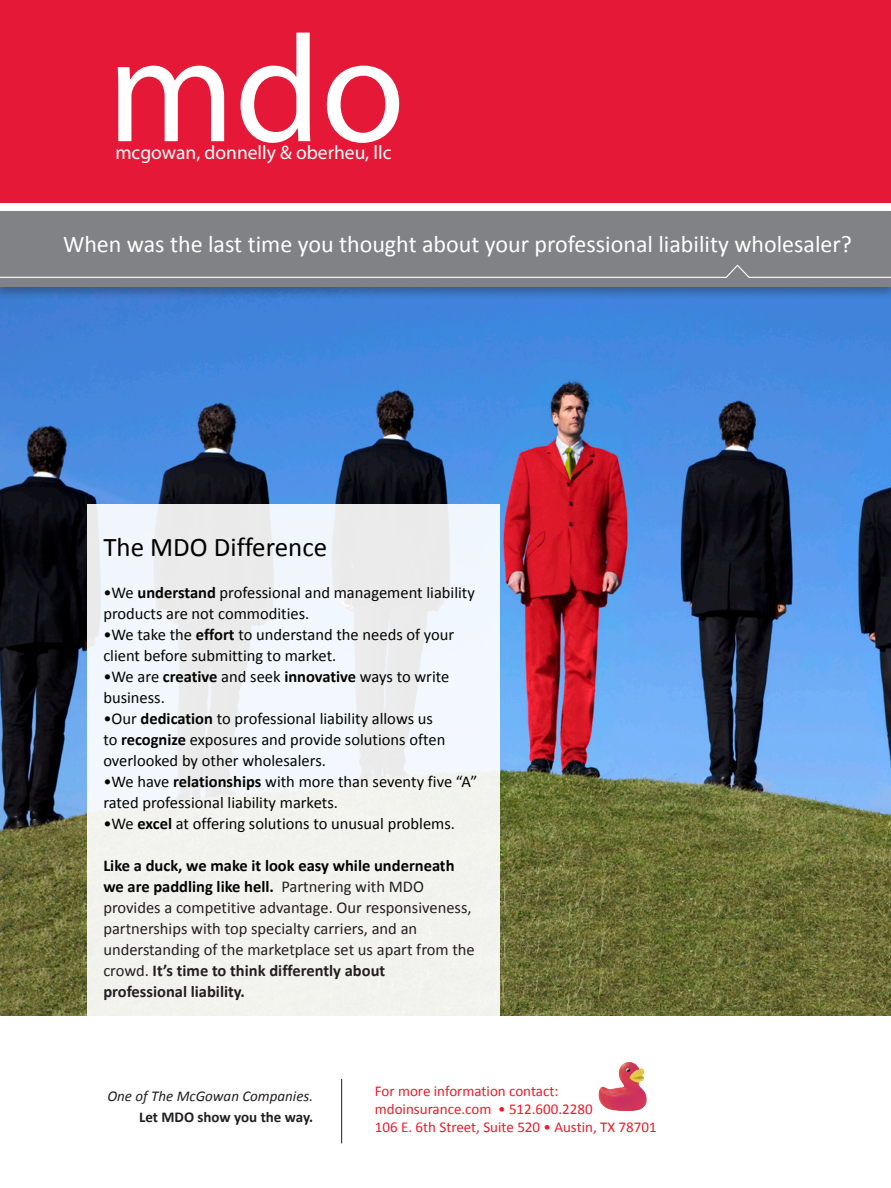
<style>
.page{position:relative;width:891px;height:1188px;background:#fff}
.page>*{position:absolute;margin:0;border:0;box-sizing:border-box;transform-origin:0 0}
.t1{font:153px "Myriad Pro";color:#fff}
.t2{font:27px "Calibri";color:#000}
.t3{font:24px "Calibri";color:#fff}
.t4{font:19.5px "Myriad Pro";color:#fff}
.t5{font:16.5px/21px "Calibri";color:#040503}
.t6{font:16.5px/21px "Calibri";color:#231f20}
.t7{font:700 16.5px "Calibri";color:#231f20}
.t8{font:15px "Calibri";color:#ed1b2c}
.t9{font:italic 15px "Calibri";color:#231f20}
.t10{font:700 15px "Calibri";color:#231f20}
.s1{font-weight:700}
.s2{font-weight:700;color:#040503}
</style>
<div class="page">
<img style="left:0;top:300px;width:891px;height:715px">
<div style="left:0;top:0;width:891px;height:202px;background:#e51937"></div>
<div style="left:87px;top:505px;width:413px;height:527px;background:linear-gradient(to right,#f1f3f3,#f1f3f3)"></div>
<div style="left:0;top:208px;width:891px;height:92px;background:#231f20;opacity:.35"></div>
<div style="left:0;top:211px;width:891px;height:76px;background:#808285"></div>
<svg style="left:0;top:264px;width:891px;height:14px"></svg>
<hr style="left:341px;top:1079px;width:1px;height:64px;background:#231f20">
<img style="left:598px;top:1062px;width:49px;height:50px">
<p class="t1" style="left:107px;top:-4px;width:299px">mdo</p>
<p class="t4" style="left:115px;top:140px;width:278px">mcgowan, donnelly &amp; oberheu, llc</p>
<p class="t3" style="left:63px;top:229px;width:791px">When was the last time you thought about your professional liability wholesaler?</p>
<p class="t2" style="left:103px;top:530px;width:225px">The MDO Difference</p>
<p class="t5" style="left:103px;top:582px;width:373px">•We <span class="s1">understand</span> professional and management liability products are not commodities.</p>
<p class="t5" style="left:103px;top:624px;width:353px">•We take the <span class="s1">effort</span> to understand the needs of your client before submitting to market.</p>
<p class="t5" style="left:103px;top:666px;width:348px">•We are <span class="s1">creative</span> and seek <span class="s1">innovative</span> ways to write business.</p>
<p class="t5" style="left:103px;top:708px;width:344px">•Our <span class="s1">dedication</span> to professional liability allows us to <span class="s1">recognize</span> exposures and provide solutions often overlooked by other wholesalers.</p>
<p class="t5" style="left:103px;top:771px;width:375px">•We have <span class="s1">relationships</span> with more than seventy five “A” rated professional liability markets.</p>
<p class="t5" style="left:103px;top:813px;width:353px">•We <span class="s1">excel</span> at offering solutions to unusual problems.</p>
<p class="t6" style="left:103px;top:855px;width:373px"><span class="s2">Like a duck, we make it look easy while underneath we are paddling like hell.</span> Partnering with MDO provides a competitive advantage. Our responsiveness, partnerships with top specialty carriers, and an understanding of the marketplace set us apart from the crowd. <span class="s1">It’s time to think differently about</span></p>
<p class="t7" style="left:103px;top:981px;width:143px">professional liability.</p>
<p class="t9" style="left:107px;top:1086px;width:207px">One of The McGowan Companies.</p>
<p class="t10" style="left:139px;top:1108px;width:176px">Let MDO show you the way.</p>
<p class="t8" style="left:375px;top:1082px;width:185px">For more information contact:</p>
<p class="t8" style="left:375px;top:1100px;width:219px">mdoinsurance.com • 512.600.2280</p>
<p class="t8" style="left:375px;top:1118px;width:283px">106 E. 6th Street, Suite 520 • Austin, TX 78701</p>
</div>
